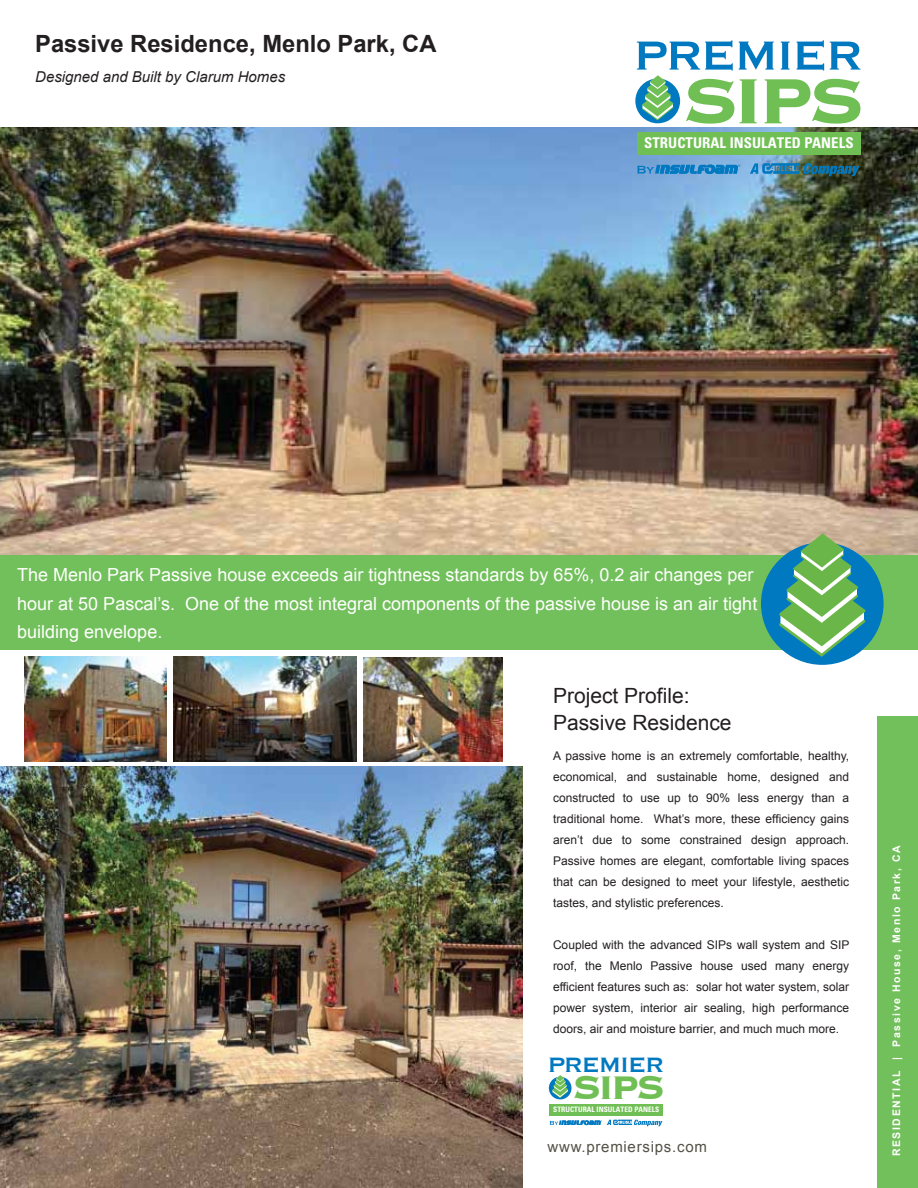
<style>
.page{position:relative;width:918px;height:1188px;background:#fff}
.page>*{position:absolute;margin:0;border:0;box-sizing:border-box;transform-origin:0 0}
.t1{font:700 83.7px "Copperplate";color:#70bf54}
.t2{font:53.25px "Copperplate";letter-spacing:-.04em;color:#0079c1}
.t3{font:700 42.45px "Copperplate";color:#70bf54}
.t4{font:27px "Copperplate";letter-spacing:-.04em;color:#0079c1}
.t5{font:700 23.7px "Arial";color:#231f20}
.t6{font:21px/27px "Arial";color:#231f20}
.t7{font:18px/28.5px "Arial";color:#fff}
.t8{font:italic 15px "Arial";color:#231f20}
.t9{font:15px "Arial";letter-spacing:.05em;color:#545146}
.t10{font:700 condensed 14.85px "Univers LT Std";letter-spacing:.005em;color:#fff}
.t11{font:12px/21px "Arial";color:#231f20;text-align:justify}
.t12{font:700 10.5px "Arial";letter-spacing:.15em;color:#fff}
.t13{font:700 condensed 7.5px "Univers LT Std";letter-spacing:.005em;color:#fff}
</style>
<div class="page">
<img style="left:0;top:127px;width:918px;height:428px">
<div style="left:877px;top:717px;width:41px;height:471px;background:#72c05b"></div>
<div style="left:0;top:555px;width:918px;height:94px;background:#72c05b"></div>
<div style="left:635px;top:79px;width:45px;height:44px;background:#0079c1;border-radius:50%"></div>
<svg style="left:642px;top:75px;width:31px;height:45px"></svg>
<svg style="left:750px;top:163px;width:110px;height:13px"></svg>
<svg style="left:637px;top:165px;width:103px;height:9px"></svg>
<div style="left:637px;top:132px;width:224px;height:23px;background:#70bf54"></div>
<div style="left:761px;top:542px;width:123px;height:123px;background:#0079c1;border-radius:50%"></div>
<svg style="left:779px;top:533px;width:86px;height:124px"></svg>
<img style="left:0;top:767px;width:523px;height:421px">
<img style="left:24px;top:657px;width:142px;height:105px">
<img style="left:174px;top:657px;width:182px;height:105px">
<img style="left:364px;top:657px;width:138px;height:104px">
<div style="left:549px;top:1077px;width:23px;height:22px;background:#0079c1;border-radius:50%"></div>
<svg style="left:552px;top:1075px;width:16px;height:23px"></svg>
<svg style="left:550px;top:1120px;width:112px;height:6px"></svg>
<div style="left:550px;top:1104px;width:113px;height:11px;background:#70bf54"></div>
<h3 class="t5" style="left:35px;top:28px;width:403px">Passive Residence, Menlo Park, CA</h3>
<p class="t8" style="left:35px;top:67px;width:252px">Designed and Built by Clarum Homes</p>
<h2 class="t2" style="left:633px;top:20px;width:233px">PREMIER</h2>
<h1 class="t1" style="left:683px;top:46px;width:183px">SIPS</h1>
<p class="t10" style="left:644px;top:134px;width:211px">STRUCTURAL INSULATED PANELS</p>
<h3 class="t7" style="left:17px;top:561px;width:742px">The Menlo Park Passive house exceeds air tightness standards by 65%, 0.2 air changes per hour at 50 Pascal’s. One of the most integral components of the passive house is an air tight building envelope.</h3>
<h3 class="t6" style="left:553px;top:683px;width:180px">Project Profile:<br>Passive Residence</h3>
<p class="t11" style="left:553px;top:745px;width:298px">A passive home is an extremely comfortable, healthy, economical, and sustainable home, designed and constructed to use up to 90% less energy than a traditional home. What’s more, these efficiency gains aren’t due to some constrained design approach.<br>Passive homes are elegant, comfortable living spaces that can be designed to meet your lifestyle, aesthetic tastes, and stylistic preferences.</p>
<p class="t11" style="left:553px;top:934px;width:298px">Coupled with the advanced SIPs wall system and SIP roof, the Menlo Passive house used many energy efficient features such as: solar hot water system, solar power system, interior air sealing, high performance doors, air and moisture barrier, and much much more.</p>
<h3 class="t4" style="left:548px;top:1047px;width:119px">PREMIER</h3>
<p class="t13" style="left:553px;top:1105px;width:108px">STRUCTURAL INSULATED PANELS</p>
<h3 class="t3" style="left:573px;top:1060px;width:94px">SIPS</h3>
<p class="t9" style="left:548px;top:1137px;width:161px">www.premiersips.com</p>
<p class="t12" style="left:890px;top:1156px;width:312px;rotate:-90deg">RESIDENTIAL | Passive House, Menlo Park, CA</p>
</div>
